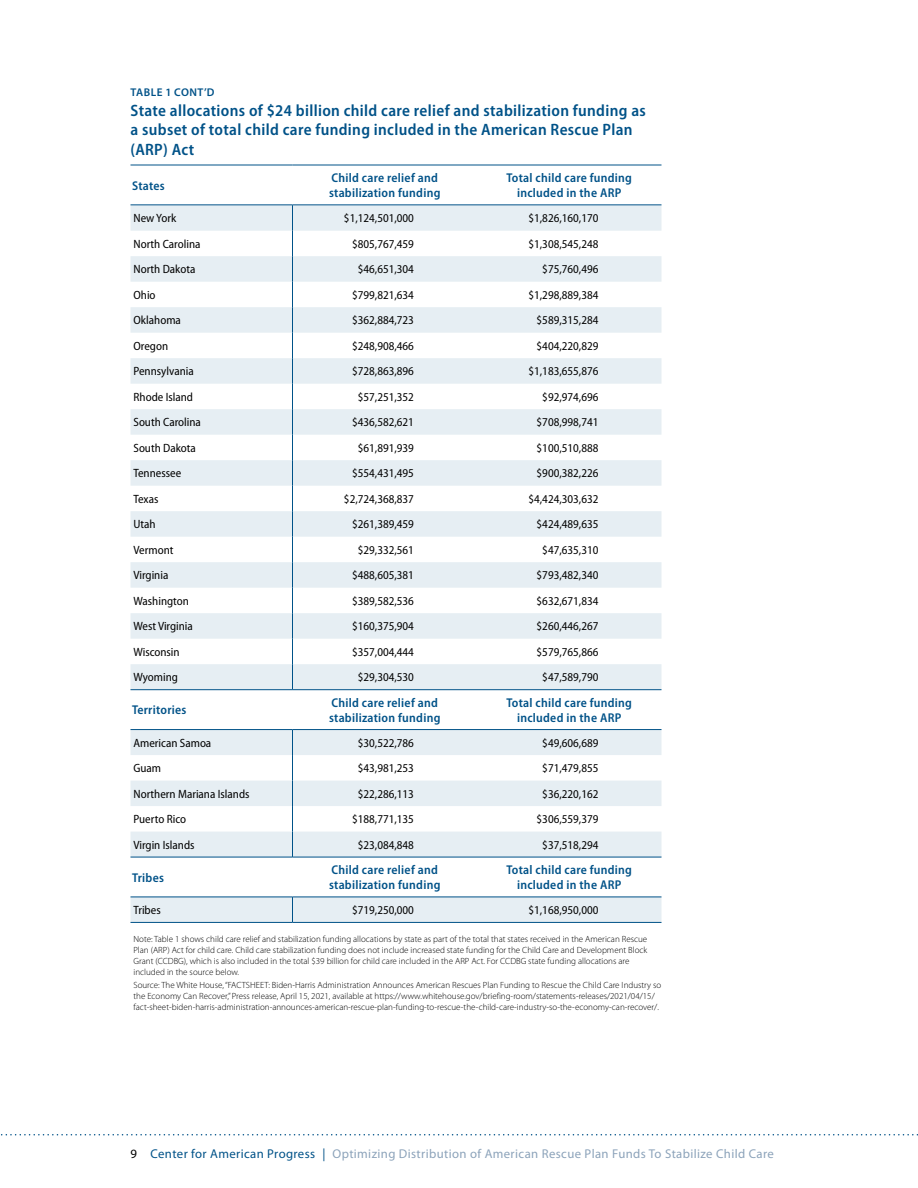
<style>
.page{position:relative;width:918px;height:1188px;background:#fff}
.page>*{position:absolute;margin:0;border:0;box-sizing:border-box;transform-origin:0 0}
.t1{font:600 semi-condensed 16.5px/19.5px "Myriad Pro";letter-spacing:.02em;color:#005288}
.t2{font:600 semi-condensed 12.75px/15.3px "Myriad Pro";letter-spacing:.02em;color:#005288}
.t3{font:12.75px "Myriad Pro";letter-spacing:.03em;color:#8ca3ba}
.t4{font:semi-condensed 12px "Myriad Pro";color:#000}
.t5{font:600 11.25px "Myriad Pro";letter-spacing:.04em;color:#005288}
.t6{font:300 9px/10.8px "Myriad Pro";color:#000}
.s1{color:#000}
.s2{color:#005288}
</style>
<div class="page">
<svg style="left:1px;top:1134px;width:917px;height:2px"></svg>
<svg style="left:130px;top:206px;width:532px;height:716px;fill:#edf3f6"></svg>
<hr style="left:292px;top:689px;width:185px;height:1px;background:#005288">
<hr style="left:477px;top:689px;width:185px;height:1px;background:#005288">
<hr style="left:292px;top:857px;width:185px;height:1px;background:#005288">
<hr style="left:477px;top:857px;width:185px;height:1px;background:#005288">
<hr style="left:130px;top:729px;width:162px;height:1px;background:#005288">
<hr style="left:292px;top:729px;width:185px;height:1px;background:#005288">
<hr style="left:477px;top:729px;width:185px;height:1px;background:#005288">
<hr style="left:130px;top:897px;width:162px;height:1px;background:#005288">
<hr style="left:292px;top:897px;width:185px;height:1px;background:#005288">
<hr style="left:477px;top:897px;width:185px;height:1px;background:#005288">
<hr style="left:130px;top:689px;width:162px;height:1px;background:#005288">
<hr style="left:130px;top:857px;width:162px;height:1px;background:#005288">
<svg style="left:292px;top:206px;width:1px;height:484px"></svg>
<svg style="left:292px;top:730px;width:1px;height:127px"></svg>
<svg style="left:292px;top:897px;width:1px;height:25px"></svg>
<hr style="left:130px;top:922px;width:162px;height:1px;background:#005288">
<hr style="left:292px;top:922px;width:185px;height:1px;background:#005288">
<hr style="left:477px;top:922px;width:185px;height:1px;background:#005288">
<hr style="left:292px;top:165px;width:185px;height:1px;background:#005288">
<hr style="left:477px;top:165px;width:185px;height:1px;background:#005288">
<hr style="left:130px;top:205px;width:162px;height:1px;background:#005288">
<hr style="left:292px;top:205px;width:185px;height:1px;background:#005288">
<hr style="left:477px;top:205px;width:185px;height:1px;background:#005288">
<hr style="left:130px;top:165px;width:162px;height:1px;background:#005288">
<p class="t5" style="left:131px;top:86px;width:86px">TABLE 1 CONT’D</p>
<h1 class="t1" style="left:130px;top:101px;width:517px">State allocations of $24 billion child care relief and stabilization funding as a subset of total child care funding included in the American Rescue Plan (ARP) Act</h1>
<p class="t2" style="left:132px;top:178px;width:34px">States</p>
<p class="t2" style="left:329px;top:170px;width:113px">Child care relief and stabilization funding</p>
<p class="t2" style="left:506px;top:170px;width:127px;text-align:center">Total child care funding included in the ARP</p>
<p class="t4" style="left:134px;top:212px;width:44px">New York</p>
<p class="t4" style="left:344px;top:212px;width:72px">$1,124,501,000</p>
<p class="t4" style="left:528px;top:212px;width:72px">$1,826,160,170</p>
<p class="t4" style="left:134px;top:237px;width:69px">North Carolina</p>
<p class="t4" style="left:352px;top:237px;width:63px">$805,767,459</p>
<p class="t4" style="left:528px;top:237px;width:72px">$1,308,545,248</p>
<p class="t4" style="left:134px;top:263px;width:64px">North Dakota</p>
<p class="t4" style="left:358px;top:263px;width:58px">$46,651,304</p>
<p class="t4" style="left:542px;top:263px;width:58px">$75,760,496</p>
<p class="t4" style="left:134px;top:288px;width:24px">Ohio</p>
<p class="t4" style="left:352px;top:288px;width:63px">$799,821,634</p>
<p class="t4" style="left:528px;top:288px;width:72px">$1,298,889,384</p>
<p class="t4" style="left:134px;top:314px;width:49px">Oklahoma</p>
<p class="t4" style="left:352px;top:314px;width:63px">$362,884,723</p>
<p class="t4" style="left:537px;top:314px;width:63px">$589,315,284</p>
<p class="t4" style="left:134px;top:339px;width:36px">Oregon</p>
<p class="t4" style="left:352px;top:339px;width:63px">$248,908,466</p>
<p class="t4" style="left:537px;top:339px;width:63px">$404,220,829</p>
<p class="t4" style="left:134px;top:365px;width:62px">Pennsylvania</p>
<p class="t4" style="left:352px;top:365px;width:63px">$728,863,896</p>
<p class="t4" style="left:528px;top:365px;width:72px">$1,183,655,876</p>
<p class="t4" style="left:134px;top:390px;width:61px">Rhode Island</p>
<p class="t4" style="left:358px;top:390px;width:58px">$57,251,352</p>
<p class="t4" style="left:542px;top:390px;width:58px">$92,974,696</p>
<p class="t4" style="left:134px;top:416px;width:69px">South Carolina</p>
<p class="t4" style="left:352px;top:416px;width:63px">$436,582,621</p>
<p class="t4" style="left:537px;top:416px;width:63px">$708,998,741</p>
<p class="t4" style="left:134px;top:441px;width:64px">South Dakota</p>
<p class="t4" style="left:358px;top:441px;width:58px">$61,891,939</p>
<p class="t4" style="left:537px;top:441px;width:63px">$100,510,888</p>
<p class="t4" style="left:134px;top:467px;width:49px">Tennessee</p>
<p class="t4" style="left:352px;top:467px;width:63px">$554,431,495</p>
<p class="t4" style="left:537px;top:467px;width:63px">$900,382,226</p>
<p class="t4" style="left:134px;top:492px;width:26px">Texas</p>
<p class="t4" style="left:344px;top:492px;width:72px">$2,724,368,837</p>
<p class="t4" style="left:528px;top:492px;width:72px">$4,424,303,632</p>
<p class="t4" style="left:134px;top:518px;width:24px">Utah</p>
<p class="t4" style="left:352px;top:518px;width:63px">$261,389,459</p>
<p class="t4" style="left:537px;top:518px;width:63px">$424,489,635</p>
<p class="t4" style="left:134px;top:543px;width:41px">Vermont</p>
<p class="t4" style="left:358px;top:543px;width:58px">$29,332,561</p>
<p class="t4" style="left:542px;top:543px;width:58px">$47,635,310</p>
<p class="t4" style="left:134px;top:569px;width:36px">Virginia</p>
<p class="t4" style="left:352px;top:569px;width:63px">$488,605,381</p>
<p class="t4" style="left:537px;top:569px;width:63px">$793,482,340</p>
<p class="t4" style="left:134px;top:594px;width:57px">Washington</p>
<p class="t4" style="left:352px;top:594px;width:63px">$389,582,536</p>
<p class="t4" style="left:537px;top:594px;width:63px">$632,671,834</p>
<p class="t4" style="left:134px;top:620px;width:61px">West Virginia</p>
<p class="t4" style="left:352px;top:620px;width:63px">$160,375,904</p>
<p class="t4" style="left:537px;top:620px;width:63px">$260,446,267</p>
<p class="t4" style="left:134px;top:645px;width:48px">Wisconsin</p>
<p class="t4" style="left:352px;top:645px;width:63px">$357,004,444</p>
<p class="t4" style="left:537px;top:645px;width:63px">$579,765,866</p>
<p class="t4" style="left:134px;top:671px;width:46px">Wyoming</p>
<p class="t4" style="left:358px;top:671px;width:58px">$29,304,530</p>
<p class="t4" style="left:542px;top:671px;width:58px">$47,589,790</p>
<p class="t2" style="left:132px;top:703px;width:56px">Territories</p>
<p class="t2" style="left:329px;top:695px;width:113px">Child care relief and stabilization funding</p>
<p class="t2" style="left:506px;top:695px;width:127px;text-align:center">Total child care funding included in the ARP</p>
<p class="t4" style="left:134px;top:736px;width:79px">American Samoa</p>
<p class="t4" style="left:358px;top:736px;width:58px">$30,522,786</p>
<p class="t4" style="left:542px;top:736px;width:58px">$49,606,689</p>
<p class="t4" style="left:134px;top:762px;width:29px">Guam</p>
<p class="t4" style="left:358px;top:762px;width:58px">$43,981,253</p>
<p class="t4" style="left:542px;top:762px;width:58px">$71,479,855</p>
<p class="t4" style="left:134px;top:787px;width:118px">Northern Mariana Islands</p>
<p class="t4" style="left:358px;top:787px;width:58px">$22,286,113</p>
<p class="t4" style="left:542px;top:787px;width:58px">$36,220,162</p>
<p class="t4" style="left:134px;top:813px;width:54px">Puerto Rico</p>
<p class="t4" style="left:352px;top:813px;width:63px">$188,771,135</p>
<p class="t4" style="left:537px;top:813px;width:63px">$306,559,379</p>
<p class="t4" style="left:134px;top:838px;width:63px">Virgin Islands</p>
<p class="t4" style="left:358px;top:838px;width:58px">$23,084,848</p>
<p class="t4" style="left:542px;top:838px;width:58px">$37,518,294</p>
<p class="t2" style="left:132px;top:870px;width:33px">Tribes</p>
<p class="t2" style="left:329px;top:862px;width:113px">Child care relief and stabilization funding</p>
<p class="t2" style="left:506px;top:862px;width:127px;text-align:center">Total child care funding included in the ARP</p>
<p class="t4" style="left:134px;top:904px;width:29px">Tribes</p>
<p class="t4" style="left:352px;top:904px;width:63px">$719,250,000</p>
<p class="t4" style="left:528px;top:904px;width:72px">$1,168,950,000</p>
<p class="t6" style="left:134px;top:934px;width:515px">Note: Table 1 shows child care relief and stabilization funding allocations by state as part of the total that states received in the American Rescue Plan (ARP) Act for child care. Child care stabilization funding does not include increased state funding for the Child Care and Development Block Grant (CCDBG), which is also included in the total $39 billion for child care included in the ARP Act. For CCDBG state funding allocations are included in the source below.</p>
<p class="t6" style="left:134px;top:980px;width:529px">Source: The White House, “FACTSHEET: Biden-Harris Administration Announces American Rescues Plan Funding to Rescue the Child Care Industry so the Economy Can Recover,” Press release, April 15, 2021, available at https://www.whitehouse.gov/briefing-room/statements-releases/2021/04/15/ fact-sheet-biden-harris-administration-announces-american-rescue-plan-funding-to-rescue-the-child-care-industry-so-the-economy-can-recover/.</p>
<p class="t3" style="left:130px;top:1146px;width:645px"><span class="s1">9</span> <span class="s2">Center for American Progress |</span> Optimizing Distribution of American Rescue Plan Funds To Stabilize Child Care</p>
</div>
